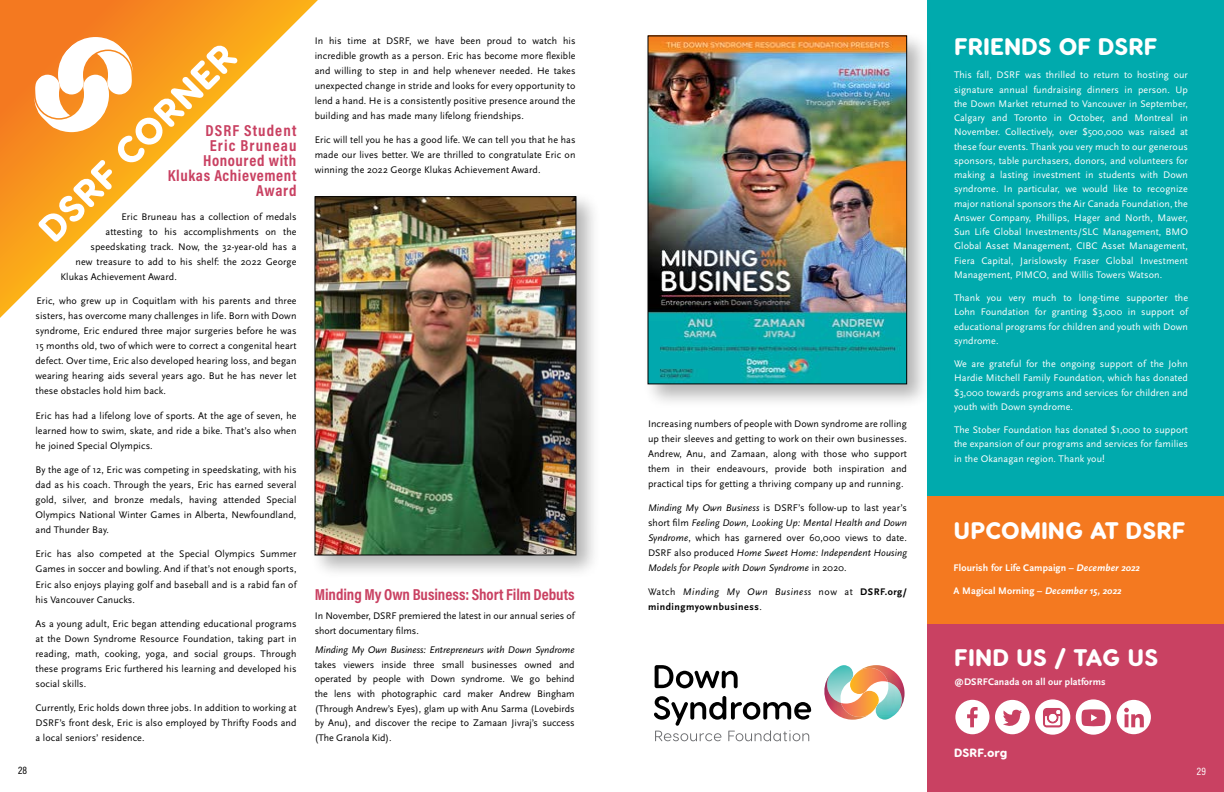
<style>
.page{position:relative;width:1224px;height:792px;background:#fff}
.page>*{position:absolute;margin:0;border:0;box-sizing:border-box;transform-origin:0 0}
.t1{font:800 38px "Visby Round CF";color:#fff}
.t2{font:800 24px "Visby Round CF";color:#fff}
.t3{font:700 16px/15px "Acumin Pro Cond";letter-spacing:.035em;color:#c94162;text-align:right}
.t4{font:700 16px "Acumin Pro Cond";color:#c94162}
.t5{font:800 12px "Visby Round CF";letter-spacing:.01em;color:#fff}
.t6{font:11px "Acumin Pro Cond";color:#fff}
.t7{font:11px "Acumin Pro Cond";color:#000}
.t8{font:10px/15.1px "Scala Sans Pro";letter-spacing:.01em;color:#000;text-align:justify}
.t9{font:10px/14.2px "Scala Sans Pro";letter-spacing:.01em;color:#fff;text-align:justify}
.t10{font:italic 10px/15px "Scala Sans Pro";color:#000;text-align:justify}
.t11{font:700 10px "Scala Sans Pro";letter-spacing:.01em;color:#fff}
.t12{font:700 10px/15px "Scala Sans Pro";letter-spacing:.05em;color:#000}
.s1{font-style:normal}
.s2{font-weight:400}
.s3{font-weight:400;font-style:italic}
.s4{font-style:italic}
</style>
<div class="page">
<svg style="left:0;top:0;width:318px;height:318px"></svg>
<div style="left:927px;top:0;width:297px;height:497px;background:#00aaad"></div>
<div style="left:927px;top:624px;width:297px;height:168px;background:#c94162"></div>
<div style="left:927px;top:497px;width:297px;height:127px;background:#f47920"></div>
<svg style="left:955px;top:700px;width:75px;height:34px"></svg>
<svg style="left:1117px;top:700px;width:34px;height:34px"></svg>
<div style="left:1076px;top:699px;width:35px;height:36px;background:#fff;border-radius:50%"></div>
<svg style="left:1081px;top:709px;width:25px;height:17px"></svg>
<div style="left:1035px;top:699px;width:35px;height:36px;background:#fff;border-radius:50%"></div>
<svg style="left:1043px;top:708px;width:19px;height:19px"></svg>
<svg style="left:655px;top:665px;width:83px;height:23px"></svg>
<svg style="left:654px;top:696px;width:157px;height:45px"></svg>
<svg style="left:824px;top:665px;width:73px;height:55px"></svg>
<img style="left:856px;top:665px;width:49px;height:48px">
<div style="left:309px;top:191px;width:292px;height:389px;background:#000;opacity:.3"></div>
<img style="left:317px;top:198px;width:257px;height:355px">
<div style="left:315px;top:196px;width:261px;height:359px;border:1px solid #000"></div>
<div style="left:642px;top:30px;width:289px;height:379px;background:#000;opacity:.3"></div>
<img style="left:650px;top:38px;width:255px;height:344px">
<div style="left:648px;top:36px;width:259px;height:348px;border:1px solid #000"></div>
<svg style="left:34px;top:37px;width:99px;height:95px"></svg>
<h1 class="t1" style="left:28px;top:218px;width:263px;rotate:-45deg">DSRF CORNER</h1>
<h3 class="t3" style="left:168px;top:122px;width:130px">DSRF Student<br>Eric Bruneau<br>Honoured with<br>Klukas Achievement<br>Award</h3>
<p class="t8" style="left:122px;top:209px;width:177px">Eric Bruneau has a collection of medals</p>
<p class="t8" style="left:106px;top:224px;width:193px">attesting to his accomplishments on the</p>
<p class="t8" style="left:90px;top:239px;width:208px">speedskating track. Now, the 32-year-old has a</p>
<p class="t8" style="left:76px;top:254px;width:223px">new treasure to add to his shelf: the 2022 George</p>
<p class="t8" style="left:60px;top:269px;width:118px">Klukas Achievement Award.</p>
<p class="t8" style="left:36px;top:293px;width:263px">Eric, who grew up in Coquitlam with his parents and three sisters, has overcome many challenges in life. Born with Down syndrome, Eric endured three major surgeries before he was 15 months old, two of which were to correct a congenital heart defect. Over time, Eric also developed hearing loss, and began wearing hearing aids several years ago. But he has never let these obstacles hold him back.</p>
<p class="t8" style="left:36px;top:408px;width:263px">Eric has had a lifelong love of sports. At the age of seven, he learned how to swim, skate, and ride a bike. That’s also when he joined Special Olympics.</p>
<p class="t8" style="left:36px;top:462px;width:263px">By the age of 12, Eric was competing in speedskating, with his dad as his coach. Through the years, Eric has earned several gold, silver, and bronze medals, having attended Special Olympics National Winter Games in Alberta, Newfoundland, and Thunder Bay.</p>
<p class="t8" style="left:36px;top:547px;width:263px">Eric has also competed at the Special Olympics Summer Games in soccer and bowling. And if that’s not enough sports, Eric also enjoys playing golf and baseball and is a rabid fan of his Vancouver Canucks.</p>
<p class="t8" style="left:36px;top:616px;width:263px">As a young adult, Eric began attending educational programs at the Down Syndrome Resource Foundation, taking part in reading, math, cooking, yoga, and social groups. Through these programs Eric furthered his learning and developed his social skills.</p>
<p class="t8" style="left:36px;top:700px;width:263px">Currently, Eric holds down three jobs. In addition to working at DSRF’s front desk, Eric is also employed by Thrifty Foods and a local seniors’ residence.</p>
<p class="t7" style="left:18px;top:763px;width:11px">28</p>
<p class="t8" style="left:315px;top:34px;width:262px">In his time at DSRF, we have been proud to watch his incredible growth as a person. Eric has become more flexible and willing to step in and help whenever needed. He takes unexpected change in stride and looks for every opportunity to lend a hand. He is a consistently positive presence around the building and has made many lifelong friendships.</p>
<p class="t8" style="left:315px;top:133px;width:262px">Eric will tell you he has a good life. We can tell you that he has made our lives better. We are thrilled to congratulate Eric on winning the 2022 George Klukas Achievement Award.</p>
<h3 class="t4" style="left:315px;top:584px;width:261px">Minding My Own Business: Short Film Debuts</h3>
<p class="t8" style="left:315px;top:608px;width:261px;line-height:14.7px">In November, DSRF premiered the latest in our annual series of short documentary films.</p>
<p class="t10" style="left:315px;top:642px;width:261px">Minding My Own Business: Entrepreneurs with Down Syndrome</p>
<p class="t8" style="left:315px;top:657px;width:261px;line-height:14.7px">takes viewers inside three small businesses owned and operated by people with Down syndrome. We go behind the lens with photographic card maker Andrew Bingham (Through Andrew’s Eyes), glam up with Anu Sarma (Lovebirds by Anu), and discover the recipe to Zamaan Jivraj’s success (The Granola Kid).</p>
<p class="t8" style="left:648px;top:417px;width:260px">Increasing numbers of people with Down syndrome are rolling up their sleeves and getting to work on their own businesses.<br>Andrew, Anu, and Zamaan, along with those who support them in their endeavours, provide both inspiration and practical tips for getting a thriving company up and running.</p>
<p class="t10" style="left:648px;top:501px;width:260px">Minding My Own Business <span class="s1">is DSRF’s follow-up to last year’s short film</span> Feeling Down, Looking Up: Mental Health and Down Syndrome<span class="s1">, which has garnered over 60,000 views to date.<br>DSRF also produced</span> Home Sweet Home: Independent Housing Models for People with Down Syndrome <span class="s1">in 2020.</span></p>
<p class="t12" style="left:648px;top:585px;width:260px"><span class="s2">Watch</span> <span class="s3">Minding My Own Business</span> <span class="s2">now at</span> DSRF.org/ mindingmyownbusiness<span class="s2">.</span></p>
<h2 class="t2" style="left:954px;top:31px;width:205px">FRIENDS OF DSRF</h2>
<p class="t9" style="left:954px;top:68px;width:236px">This fall, DSRF was thrilled to return to hosting our signature annual fundraising dinners in person. Up the Down Market returned to Vancouver in September, Calgary and Toronto in October, and Montreal in November. Collectively, over $500,000 was raised at these four events. Thank you very much to our generous sponsors, table purchasers, donors, and volunteers for making a lasting investment in students with Down syndrome. In particular, we would like to recognize major national sponsors the Air Canada Foundation, the Answer Company, Phillips, Hager and North, Mawer, Sun Life Global Investments/SLC Management, BMO Global Asset Management, CIBC Asset Management, Fiera Capital, Jarislowsky Fraser Global Investment Management, PIMCO, and Willis Towers Watson.</p>
<p class="t9" style="left:954px;top:291px;width:236px">Thank you very much to long-time supporter the Lohn Foundation for granting $3,000 in support of educational programs for children and youth with Down syndrome.</p>
<p class="t9" style="left:954px;top:357px;width:236px">We are grateful for the ongoing support of the John Hardie Mitchell Family Foundation, which has donated $3,000 towards programs and services for children and youth with Down syndrome.</p>
<p class="t9" style="left:954px;top:423px;width:236px">The Stober Foundation has donated $1,000 to support the expansion of our programs and services for families in the Okanagan region. Thank you!</p>
<h2 class="t2" style="left:954px;top:515px;width:233px">UPCOMING AT DSRF</h2>
<p class="t11" style="left:954px;top:562px;width:188px">Flourish for Life Campaign – <span class="s4">December 2022</span></p>
<p class="t11" style="left:954px;top:585px;width:169px">A Magical Morning – <span class="s4">December 15, 2022</span></p>
<h2 class="t2" style="left:954px;top:642px;width:206px">FIND US / TAG US</h2>
<p class="t11" style="left:954px;top:676px;width:153px">@DSRFCanada on all our platforms</p>
<p class="t5" style="left:954px;top:745px;width:55px">DSRF.org</p>
<p class="t6" style="left:1197px;top:764px;width:11px">29</p>
</div>
